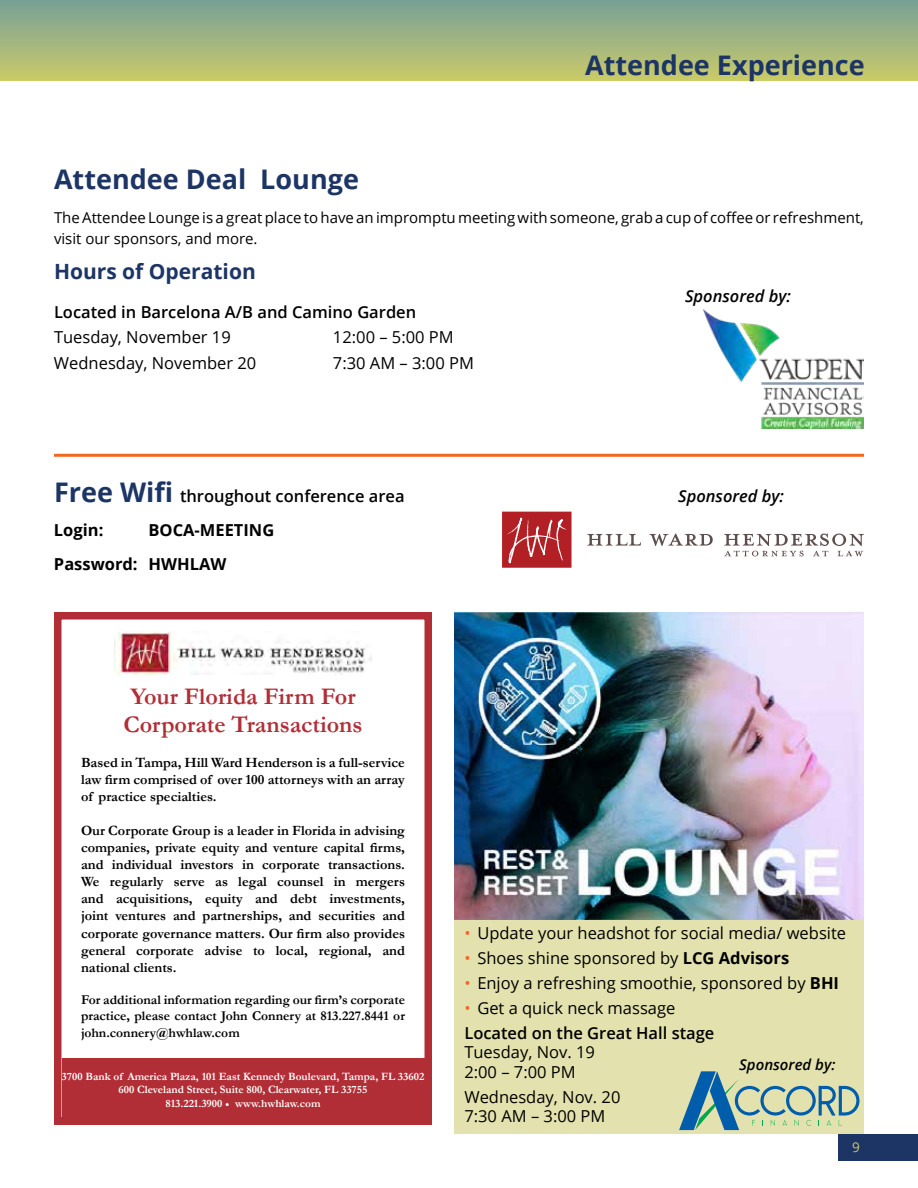
<style>
.page{position:relative;width:918px;height:1188px;background:#fff}
.page>*{position:absolute;margin:0;border:0;box-sizing:border-box;transform-origin:0 0}
.t1{font:700 27px "Open Sans";color:#1c3564}
.t2{font:700 24px/28.8px "Garamond";color:#b22e37}
.t3{font:700 21px "Open Sans";color:#1c3564}
.t4{font:16.5px/19.5px "Open Sans";color:#000}
.t5{font:600 16.5px/24.9px "Open Sans";color:#000}
.t6{font:700 16.5px/33.8px "Open Sans";color:#000}
.t7{font:italic 600 16.5px "Open Sans";color:#000}
.t8{font:15px/21px "Open Sans";color:#000}
.t9{font:italic 600 15px "Open Sans";color:#000}
.t10{font:700 14.25px/17.1px "Garamond";color:#000;text-align:justify}
.t11{font:700 13.5px/16.2px "Garamond";color:#000;text-align:justify}
.t12{font:13.5px "Open Sans";color:#cccc65}
.t13{font:700 11.25px/13.5px "Garamond";color:#fff;text-align:center}
.s1{font-weight:700;font-size:27px;color:#1c3564}
.s2{font-family:"Minion Pro";font-weight:400}
.s3{color:#f26722}
.s4{font-weight:700}
.s5{font-weight:400;color:#f26722}
.s6{font-weight:400}
</style>
<div class="page">
<div style="left:838px;top:1134px;width:80px;height:27px;background:#1c3564"></div>
<div style="left:0;top:0;width:918px;height:81px;background:linear-gradient(to bottom,#76a096,#caca69)"></div>
<div style="left:455px;top:918px;width:409px;height:216px;background:#e3e2ae"></div>
<svg style="left:679px;top:1071px;width:181px;height:59px"></svg>
<div style="left:54px;top:612px;width:378px;height:513px;border:8px solid #b22e37"></div>
<img style="left:115px;top:631px;width:256px;height:43px">
<div style="left:62px;top:1059px;width:362px;height:66px;background:#b22e37"></div>
<svg style="left:587px;top:534px;width:54px;height:12px"></svg>
<svg style="left:649px;top:534px;width:64px;height:12px"></svg>
<div style="left:502px;top:512px;width:70px;height:56px;background:#b22025"></div>
<svg style="left:507px;top:517px;width:60px;height:46px"></svg>
<svg style="left:724px;top:534px;width:140px;height:22px"></svg>
<hr style="left:54px;top:454px;width:810px;height:3px;background:#f26722">
<img style="left:455px;top:613px;width:408px;height:307px">
<img style="left:703px;top:310px;width:161px;height:119px">
<h1 class="t1" style="left:585px;top:46px;width:281px">Attendee Experience</h1>
<h1 class="t1" style="left:54px;top:160px;width:306px">Attendee Deal Lounge</h1>
<p class="t8" style="left:54px;top:207px;width:811px">The Attendee Lounge is a great place to have an impromptu meeting with someone, grab a cup of coffee or refreshment, visit our sponsors, and more.</p>
<h3 class="t3" style="left:54px;top:256px;width:203px">Hours of Operation</h3>
<p class="t5" style="left:54px;top:299px;width:364px">Located in Barcelona A/B and Camino Garden</p>
<p class="t4" style="left:54px;top:327px;width:178px">Tuesday, November 19</p>
<p class="t4" style="left:333px;top:327px;width:122px">12:00 – 5:00 PM</p>
<p class="t4" style="left:54px;top:352px;width:204px">Wednesday, November 20</p>
<p class="t4" style="left:333px;top:352px;width:142px">7:30 AM – 3:00 PM</p>
<p class="t7" style="left:685px;top:284px;width:107px">Sponsored by:</p>
<p class="t5" style="left:54px;top:483px;width:352px"><span class="s1">Free Wifi</span> throughout conference area</p>
<p class="t7" style="left:678px;top:485px;width:107px">Sponsored by:</p>
<p class="t6" style="left:54px;top:513px;width:51px">Login:</p>
<p class="t6" style="left:54px;top:513px;width:222px;text-indent:94px">BOCA-MEETING<br>Password: HWHLAW</p>
<h2 class="t2" style="left:124px;top:682px;width:240px">Your Florida Firm For<br>Corporate Transactions</h2>
<p class="t10" style="left:81px;top:754px;width:326px">Based in Tampa, Hill Ward Henderson is a full-service law firm comprised of over 100 attorneys with an array of practice specialties.</p>
<p class="t10" style="left:81px;top:822px;width:326px">Our Corporate Group is a leader in Florida in advising companies, private equity and venture capital firms, and individual investors in corporate transactions.<br>We regularly serve as legal counsel in mergers and acquisitions, equity and debt investments, joint ventures and partnerships, and securities and corporate governance matters. Our firm also provides general corporate advise to local, regional, and national clients.</p>
<p class="t11" style="left:81px;top:992px;width:326px">For additional information regarding our firm’s corporate practice, please contact John Connery at 813.227.8441 or john.connery@hwhlaw.com</p>
<p class="t13" style="left:62px;top:1069px;width:364px">3700 Bank of America Plaza, 101 East Kennedy Boulevard, Tampa, FL 33602<br>600 Cleveland Street, Suite 800, Clearwater, FL 33755<br>813.221.3900 <span class="s2">•</span> www.hwhlaw.com</p>
<p class="t4" style="left:464px;top:923px;width:383px"><span class="s3">•</span> Update your headshot for social media/ website</p>
<p class="t4" style="left:464px;top:948px;width:326px"><span class="s3">•</span> Shoes shine sponsored by <span class="s4">LCG Advisors</span></p>
<p class="t4" style="left:464px;top:973px;width:376px"><span class="s3">•</span> Enjoy a refreshing smoothie, sponsored by <span class="s4">BHI</span></p>
<p class="t5" style="left:464px;top:995px;width:252px"><span class="s5">•</span> <span class="s6">Get a quick neck massage<br></span>Located on the Great Hall stage</p>
<p class="t4" style="left:464px;top:1042px;width:132px">Tuesday, Nov. 19<br>2:00 – 7:00 PM</p>
<p class="t4" style="left:464px;top:1087px;width:158px">Wednesday, Nov. 20<br>7:30 AM – 3:00 PM</p>
<p class="t9" style="left:739px;top:1054px;width:98px">Sponsored by:</p>
<p class="t12" style="left:852px;top:1138px;width:9px">9</p>
</div>
